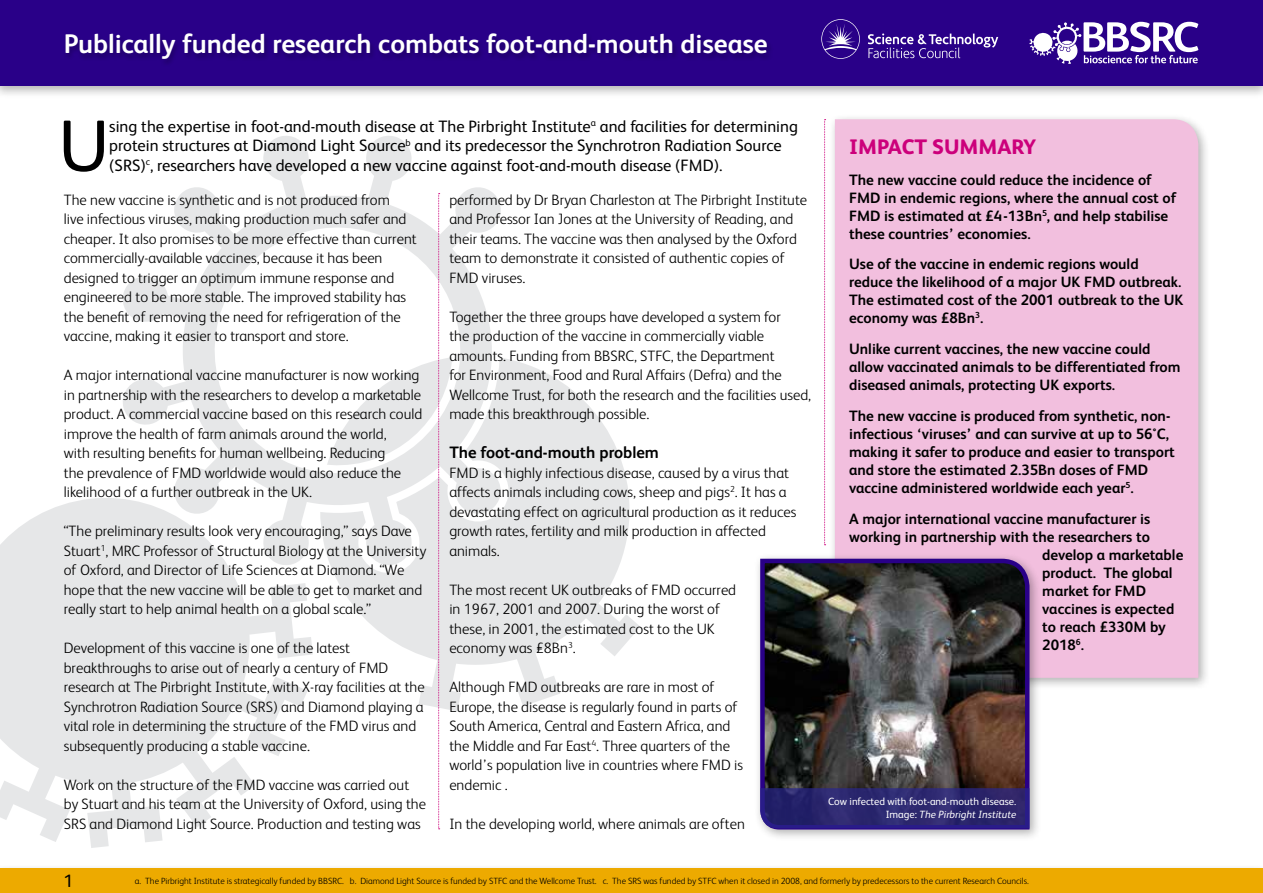
<style>
.page{position:relative;width:1263px;height:893px;background:#fff}
.page>*{position:absolute;margin:0;border:0;box-sizing:border-box;transform-origin:0 0}
.t1{font:73.05px "FS Albert";color:#000}
.t2{font:700 27px "FS Albert";color:#fff}
.t3{font:800 21px "FS Albert";color:#cc007b}
.t4{font:18px "FS Albert";color:#000}
.t5{font:16.5px/19.5px "FS Albert";color:#000}
.t6{font:700 16.5px "FS Albert";color:#000}
.t7{font:300 15px/19.5px "FS Albert";color:#000}
.t8{font:700 15px/18px "FS Albert";color:#000}
.t9{font:10.5px/12.6px "FS Albert";color:#fff;text-align:right}
.t10{font:300 9px "FS Albert";color:#000}
.s1{font-style:italic}
</style>
<div class="page">
<svg style="left:0;top:498px;width:307px;height:350px;fill:#e6e7e8"></svg>
<svg style="left:307px;top:364px;width:333px;height:347px;fill:#e6e7e8"></svg>
<svg style="left:101px;top:358px;width:424px;height:229px"></svg>
<svg style="left:120px;top:136px;width:383px;height:432px"></svg>
<div style="left:0;top:0;width:1263px;height:98px;background:#000;opacity:.3"></div>
<div style="left:0;top:0;width:1263px;height:85px;background:#290088"></div>
<svg style="left:1029px;top:22px;width:169px;height:41px"></svg>
<div style="left:0;top:864px;width:1263px;height:29px;background:#f9f9f9"></div>
<div style="left:0;top:868px;width:1263px;height:25px;background:#edaa00"></div>
<div style="left:829px;top:113px;width:382px;height:577px;background:#000;opacity:.3"></div>
<div style="left:835px;top:119px;width:363px;height:559px;background:#f2bfde"></div>
<svg style="left:824px;top:119px;width:2px;height:426px"></svg>
<div style="left:63px;top:33px;width:710px;height:34px;background:#000;opacity:.25"></div>
<svg style="left:438px;top:193px;width:2px;height:636px"></svg>
<div style="left:754px;top:553px;width:287px;height:289px;background:#000;opacity:.3"></div>
<img style="left:758px;top:556px;width:274px;height:276px">
<svg style="left:760px;top:788px;width:269px;height:40px;background:#2c2670"></svg>
<svg style="left:868px;top:33px;width:130px;height:25px"></svg>
<svg style="left:821px;top:19px;width:39px;height:40px"></svg>
<h2 class="t2" style="left:64px;top:26px;width:705px">Publically funded research combats foot-and-mouth disease</h2>
<h1 class="t1" style="left:58px;top:98px;width:52px">U</h1>
<p class="t5" style="left:109px;top:116px;width:690px">sing the expertise in foot-and-mouth disease at The Pirbright Institute<sup>a</sup> and facilities for determining protein structures at Diamond Light Source<sup>b</sup> and its predecessor the Synchrotron Radiation Source (SRS)<sup>c</sup>, researchers have developed a new vaccine against foot-and-mouth disease (FMD).</p>
<p class="t7" style="left:64px;top:189px;width:354px">The new vaccine is synthetic and is not produced from<br>live infectious viruses, making production much safer and cheaper. It also promises to be more effective than current commercially-available vaccines, because it has been designed to trigger an optimum immune response and engineered to be more stable. The improved stability has the benefit of removing the need for refrigeration of the vaccine, making it easier to transport and store.</p>
<p class="t7" style="left:64px;top:365px;width:360px">A major international vaccine manufacturer is now working in partnership with the researchers to develop a marketable product. A commercial vaccine based on this research could improve the health of farm animals around the world,<br>with resulting benefits for human wellbeing. Reducing<br>the prevalence of FMD worldwide would also reduce the likelihood of a further outbreak in the UK.</p>
<p class="t7" style="left:64px;top:521px;width:364px">“The preliminary results look very encouraging,” says Dave Stuart<sup>1</sup>, MRC Professor of Structural Biology at the University of Oxford, and Director of Life Sciences at Diamond. “We hope that the new vaccine will be able to get to market and really start to help animal health on a global scale.”</p>
<p class="t7" style="left:64px;top:638px;width:362px">Development of this vaccine is one of the latest breakthroughs to arise out of nearly a century of FMD research at The Pirbright Institute, with X-ray facilities at the Synchrotron Radiation Source (SRS) and Diamond playing a vital role in determining the structure of the FMD virus and subsequently producing a stable vaccine.</p>
<p class="t7" style="left:64px;top:774px;width:364px">Work on the structure of the FMD vaccine was carried out by Stuart and his team at the University of Oxford, using the<br>SRS and Diamond Light Source. Production and testing was</p>
<p class="t7" style="left:449px;top:189px;width:359px">performed by Dr Bryan Charleston at The Pirbright Institute and Professor Ian Jones at the University of Reading, and their teams. The vaccine was then analysed by the Oxford team to demonstrate it consisted of authentic copies of FMD viruses.</p>
<p class="t7" style="left:449px;top:306px;width:363px">Together the three groups have developed a system for<br>the production of the vaccine in commercially viable amounts. Funding from BBSRC, STFC, the Department<br>for Environment, Food and Rural Affairs (Defra) and the Wellcome Trust, for both the research and the facilities used, made this breakthrough possible.</p>
<p class="t6" style="left:449px;top:441px;width:211px">The foot-and-mouth problem</p>
<p class="t7" style="left:449px;top:462px;width:349px">FMD is a highly infectious disease, caused by a virus that affects animals including cows, sheep and pigs<sup>2</sup>. It has a devastating effect on agricultural production as it reduces growth rates, fertility and milk production in affected animals.</p>
<p class="t7" style="left:449px;top:579px;width:288px">The most recent UK outbreaks of FMD occurred in 1967, 2001 and 2007. During the worst of these, in 2001, the estimated cost to the UK economy was £8Bn<sup>3</sup>.</p>
<p class="t7" style="left:449px;top:677px;width:295px">Although FMD outbreaks are rare in most of Europe, the disease is regularly found in parts of South America, Central and Eastern Africa, and the Middle and Far East<sup>4</sup>. Three quarters of the world’s population live in countries where FMD is endemic .</p>
<p class="t7" style="left:449px;top:813px;width:297px">In the developing world, where animals are often</p>
<h3 class="t3" style="left:849px;top:131px;width:189px">IMPACT SUMMARY</h3>
<p class="t8" style="left:849px;top:170px;width:329px">The new vaccine could reduce the incidence of FMD in endemic regions, where the annual cost of FMD is estimated at £4-13Bn<sup>5</sup>, and help stabilise these countries’ economies.</p>
<p class="t8" style="left:849px;top:255px;width:336px">Use of the vaccine in endemic regions would reduce the likelihood of a major UK FMD outbreak.<br>The estimated cost of the 2001 outbreak to the UK economy was £8Bn<sup>3</sup>.</p>
<p class="t8" style="left:849px;top:339px;width:333px">Unlike current vaccines, the new vaccine could allow vaccinated animals to be differentiated from diseased animals, protecting UK exports.</p>
<p class="t8" style="left:849px;top:406px;width:327px">The new vaccine is produced from synthetic, non&shy;infectious ‘viruses’ and can survive at up to 56°C, making it safer to produce and easier to transport and store the estimated 2.35Bn doses of FMD vaccine administered worldwide each year<sup>5</sup>.</p>
<p class="t8" style="left:849px;top:509px;width:303px">A major international vaccine manufacturer is</p>
<p class="t8" style="left:849px;top:527px;width:302px">working in partnership with the researchers to</p>
<p class="t8" style="left:1042px;top:545px;width:143px">develop a marketable</p>
<p class="t8" style="left:1042px;top:563px;width:132px">product. The global</p>
<p class="t8" style="left:1042px;top:581px;width:105px">market for FMD</p>
<p class="t8" style="left:1042px;top:599px;width:134px">vaccines is expected</p>
<p class="t8" style="left:1042px;top:617px;width:125px">to reach £330M by</p>
<p class="t8" style="left:1042px;top:635px;width:43px">2018<sup>6</sup>.</p>
<p class="t9" style="left:828px;top:795px;width:189px">Cow infected with foot-and-mouth disease.<br>Image: <span class="s1">The Pirbright Institute</span></p>
<p class="t4" style="left:64px;top:869px;width:11px">1</p>
<p class="t10" style="left:135px;top:875px;width:895px">a. The Pirbright Institute is strategically funded by BBSRC. b. Diamond Light Source is funded by STFC and the Wellcome Trust. c. The SRS was funded by STFC when it closed in 2008, and formerly by predecessors to the current Research Councils.</p>
</div>
